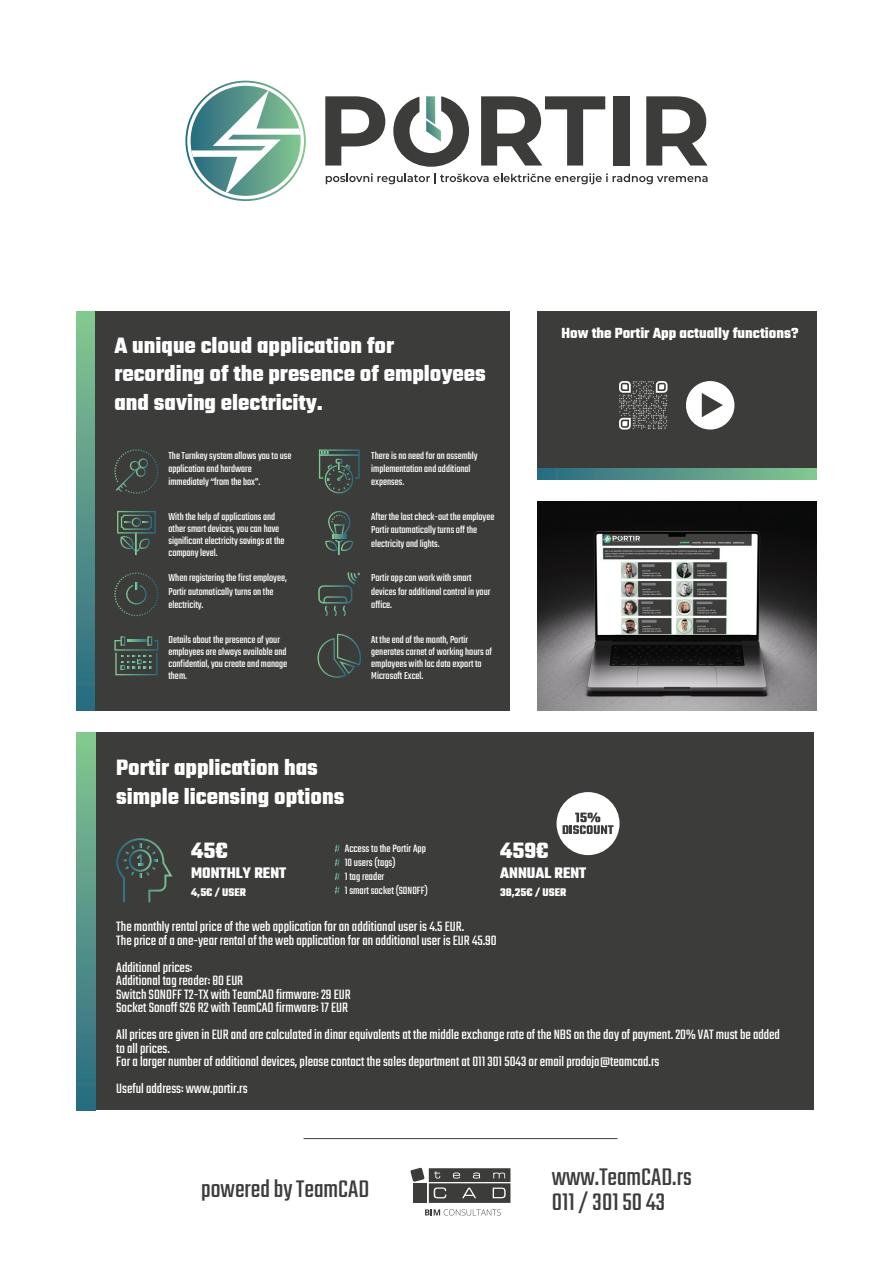
<style>
.page{position:relative;width:893px;height:1263px;background:#fff}
.page>*{position:absolute;margin:0;border:0;box-sizing:border-box;transform-origin:0 0}
.t1{font:26.55px/25.5px "Teko";color:#3c3c3b}
.t2{font:700 24px/28.5px "Teko";color:#fff}
.t3{font:700 16.5px "Teko";color:#fff}
.t4{font:700 15.75px "Teko";color:#fff}
.t5{font:15px/13.5px "Teko";color:#fff}
.t6{font:700 12px "Teko";color:#fff}
.t7{font:11.7px/14px "Teko";color:#fff}
.t8{font:11.1px/13.4px "Teko";color:#fff}
</style>
<div class="page">
<svg style="left:325px;top:96px;width:60px;height:70px"></svg>
<svg style="left:481px;top:96px;width:124px;height:70px"></svg>
<div style="left:614px;top:96px;width:16px;height:70px;background:#3c3c3b"></div>
<svg style="left:646px;top:96px;width:62px;height:70px"></svg>
<svg style="left:393px;top:96px;width:76px;height:71px"></svg>
<svg style="left:185px;top:81px;width:121px;height:120px"></svg>
<svg style="left:326px;top:173px;width:382px;height:12px"></svg>
<div style="left:77px;top:311px;width:433px;height:400px;background:#3c3c3b"></div>
<div style="left:77px;top:311px;width:17px;height:400px;background:linear-gradient(to bottom,#86c790,#296982)"></div>
<svg style="left:114px;top:636px;width:44px;height:39px"></svg>
<svg style="left:317px;top:634px;width:44px;height:44px"></svg>
<svg style="left:117px;top:511px;width:39px;height:44px"></svg>
<svg style="left:325px;top:511px;width:28px;height:44px"></svg>
<svg style="left:128px;top:492px;width:17px;height:1px"></svg>
<svg style="left:114px;top:449px;width:44px;height:43px"></svg>
<svg style="left:318px;top:450px;width:1px;height:28px"></svg>
<svg style="left:319px;top:449px;width:41px;height:44px"></svg>
<svg style="left:114px;top:573px;width:44px;height:37px"></svg>
<div style="left:537px;top:311px;width:279px;height:157px;background:#3c3c3b"></div>
<svg style="left:537px;top:468px;width:279px;height:12px;background:#569788"></svg>
<div style="left:77px;top:732px;width:737px;height:378px;background:#3c3c3b"></div>
<div style="left:77px;top:732px;width:18px;height:378px;background:linear-gradient(to bottom,#86c790,#296982)"></div>
<svg style="left:335px;top:845px;width:5px;height:7px"></svg>
<svg style="left:335px;top:859px;width:5px;height:7px"></svg>
<svg style="left:335px;top:873px;width:5px;height:7px"></svg>
<svg style="left:335px;top:886px;width:5px;height:7px"></svg>
<svg style="left:116px;top:838px;width:56px;height:64px"></svg>
<img style="left:537px;top:501px;width:279px;height:210px">
<svg style="left:411px;top:1168px;width:99px;height:35px;background:#5b5b5a"></svg>
<svg style="left:425px;top:1209px;width:76px;height:6px"></svg>
<hr style="left:304px;top:1138px;width:313px;height:1px;background:#3c3c3b">
<svg style="left:318px;top:572px;width:42px;height:44px"></svg>
<div style="left:556px;top:792px;width:64px;height:63px;background:#fff;border-radius:50%"></div>
<div style="left:686px;top:381px;width:48px;height:48px;background:#fff;border-radius:50%"></div>
<svg style="left:702px;top:393px;width:21px;height:24px"></svg>
<svg style="left:562px;top:812px;width:52px;height:22px"></svg>
<svg style="left:619px;top:381px;width:48px;height:48px"></svg>
<h2 class="t2" style="left:114px;top:333px;width:373px">A unique cloud application for recording of the presence of employees and saving electricity.</h2>
<p class="t8" style="left:168px;top:449px;width:125px">The Turnkey system allows you to use application and hardware immediately “from the box".</p>
<p class="t8" style="left:371px;top:449px;width:108px">There is no need for an assembly implementation and additional expenses.</p>
<p class="t8" style="left:168px;top:511px;width:118px;line-height:12px">With the help of applications and other smart devices, you can have significant electricity savings at the company level.</p>
<p class="t8" style="left:371px;top:511px;width:125px">After the last check-out the employee<br>Portir automatically turns off the electricity and lights.</p>
<p class="t8" style="left:168px;top:572px;width:120px">When registering the first employee,<br>Portir automatically turns on the electricity.</p>
<p class="t8" style="left:371px;top:572px;width:121px">Portir app can work with smart devices for additional control in your office.</p>
<p class="t8" style="left:168px;top:634px;width:120px;line-height:12px">Details about the presence of your employees are always available and confidential, you create and manage them.</p>
<p class="t8" style="left:371px;top:634px;width:122px;line-height:12px">At the end of the month, Portir generates carnet of working hours of employees with lac data export to<br>Microsoft Excel.</p>
<h2 class="t2" style="left:116px;top:755px;width:230px">Portir application has simple licensing options</h2>
<h3 class="t4" style="left:561px;top:323px;width:238px">How the Portir App actually functions?</h3>
<h2 class="t2" style="left:191px;top:838px;width:38px">45€</h2>
<h3 class="t3" style="left:191px;top:862px;width:97px">MONTHLY RENT</h3>
<p class="t6" style="left:191px;top:884px;width:56px">4,5€ / USER</p>
<p class="t7" style="left:345px;top:842px;width:84px">Access to the Portir App<br>10 users (tags)<br>1 tag reader<br>1 smart socket (SONOFF)</p>
<h2 class="t2" style="left:500px;top:838px;width:50px">459€</h2>
<h3 class="t3" style="left:500px;top:862px;width:88px">ANNUAL RENT</h3>
<p class="t6" style="left:500px;top:884px;width:67px">38,25€ / USER</p>
<h3 class="t5" style="left:116px;top:921px;width:382px">The monthly rental price of the web application for an additional user is 4.5 EUR.<br>The price of a one-year rental of the web application for an additional user is EUR 45.90</h3>
<h3 class="t5" style="left:116px;top:961px;width:236px">Additional prices:<br>Additional tag reader: 80 EUR<br>Switch SONOFF T2-TX with TeamCAD firmware: 29 EUR Socket Sonoff S26 R2 with TeamCAD firmware: 17 EUR</h3>
<p class="t5" style="left:116px;top:1029px;width:665px">All prices are given in EUR and are calculated in dinar equivalents at the middle exchange rate of the NBS on the day of payment. 20% VAT must be added to all prices.<br>For a larger number of additional devices, please contact the sales department at 011 301 5043 or email prodaja@teamcad.rs</p>
<h3 class="t5" style="left:116px;top:1083px;width:133px">Useful address: www.portir.rs</h3>
<h1 class="t1" style="left:201px;top:1178px;width:169px">powered by TeamCAD</h1>
<h1 class="t1" style="left:552px;top:1165px;width:141px">www.TeamCAD.rs<br>011 / 301 50 43</h1>
</div>
